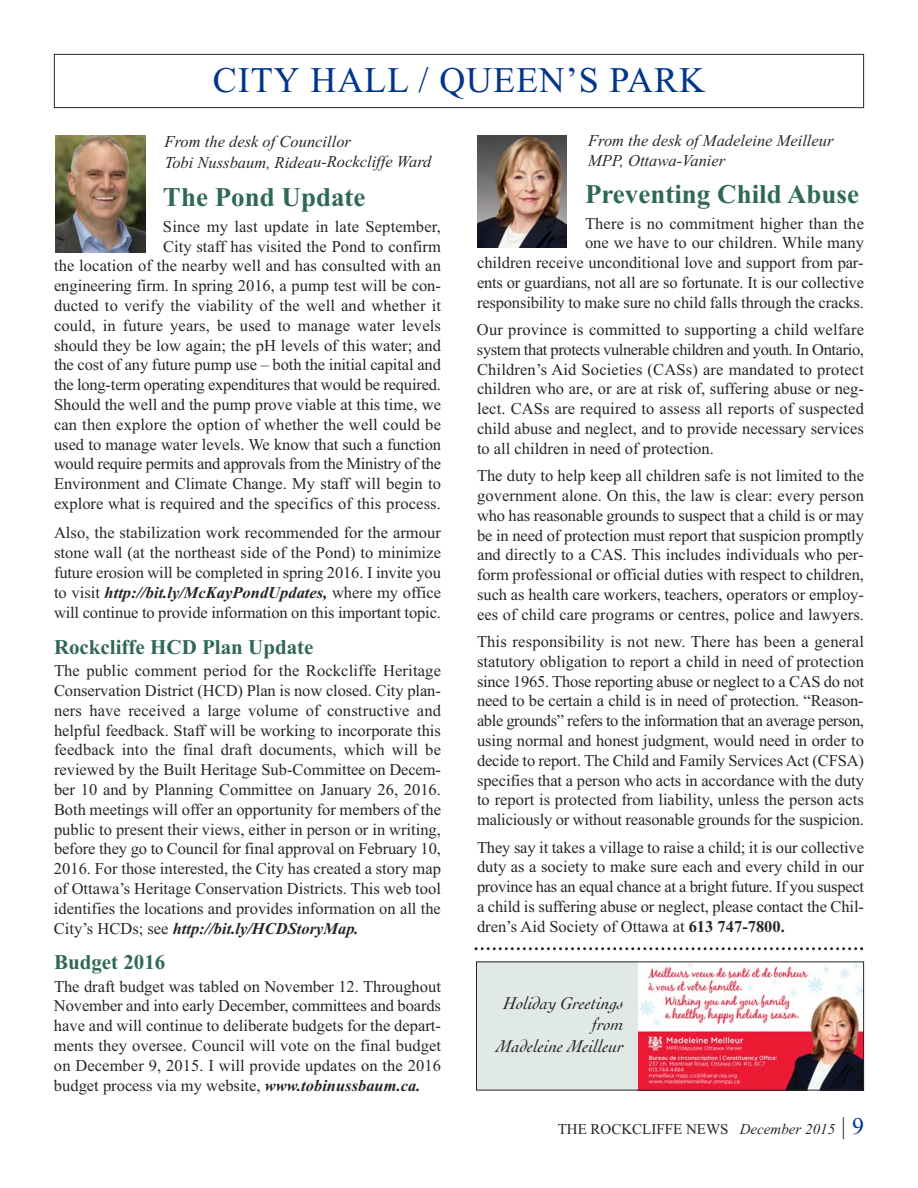
<style>
.page{position:relative;width:918px;height:1188px;background:#fff}
.page>*{position:absolute;margin:0;border:0;box-sizing:border-box;transform-origin:0 0}
.t1{font:36px "Times New Roman";letter-spacing:.025em;color:#00368a}
.t2{font:700 27px "Times New Roman";color:#2f6951}
.t3{font:700 21px "Times New Roman";color:#2f6951}
.t4{font:italic 18px/21.6px "Cochin";color:#272627;text-align:right}
.t5{font:16.5px/19.8px "Times New Roman";color:#272627;text-align:justify}
.t6{font:italic 16.5px/19.8px "Times New Roman";color:#272627}
.t7{font:15px "Times New Roman";color:#272627}
.s1{font-weight:700;font-style:italic}
.s2{font-weight:700}
.s3{font-style:italic}
.s4{font-size:24px}
.s5{font-size:24px;color:#00368a}
</style>
<div class="page">
<img style="left:637px;top:964px;width:225px;height:124px">
<div style="left:476px;top:962px;width:161px;height:128px;background:#e0e9e5"></div>
<div style="left:476px;top:962px;width:388px;height:128px;border:1px solid #272627"></div>
<img style="left:477px;top:135px;width:90px;height:113px">
<div style="left:54px;top:54px;width:810px;height:54px;border:1px solid #272627"></div>
<img style="left:55px;top:135px;width:90px;height:117px">
<svg style="left:475px;top:947px;width:388px;height:3px"></svg>
<h1 class="t1" style="left:213px;top:58px;width:494px">CITY HALL / QUEEN’S PARK</h1>
<p class="t6" style="left:165px;top:131px;width:268px;line-height:20.5px">From the desk of Councillor<br>Tobi Nussbaum, Rideau-Rockcliffe Ward</p>
<h2 class="t2" style="left:163px;top:181px;width:204px">The Pond Update</h2>
<p class="t5" style="left:54px;top:216px;width:389px;text-align:right">Since my last update in late September,<br>City staff has visited the Pond to confirm<br>the location of the nearby well and has consulted with an engineering firm. In spring 2016, a pump test will be con&shy;ducted to verify the viability of the well and whether it could, in future years, be used to manage water levels should they be low again; the pH levels of this water; and the cost of any future pump use – both the initial capital and the long-term operating expenditures that would be required.<br>Should the well and the pump prove viable at this time, we can then explore the option of whether the well could be used to manage water levels. We know that such a function would require permits and approvals from the Ministry of the Environment and Climate Change. My staff will begin to explore what is required and the specifics of this process.</p>
<p class="t5" style="left:54px;top:523px;width:389px">Also, the stabilization work recommended for the armour stone wall (at the northeast side of the Pond) to minimize future erosion will be completed in spring 2016. I invite you to visit <span class="s1">http://bit.ly/McKayPondUpdates,</span> where my office will continue to provide information on this important topic.</p>
<p class="t3" style="left:54px;top:634px;width:261px">Rockcliffe HCD Plan Update</p>
<p class="t5" style="left:54px;top:661px;width:389px">The public comment period for the Rockcliffe Heritage Conservation District (HCD) Plan is now closed. City plan&shy;ners have received a large volume of constructive and helpful feedback. Staff will be working to incorporate this feedback into the final draft documents, which will be reviewed by the Built Heritage Sub-Committee on Decem&shy;ber 10 and by Planning Committee on January 26, 2016.<br>Both meetings will offer an opportunity for members of the public to present their views, either in person or in writing, before they go to Council for final approval on February 10, 2016. For those interested, the City has created a story map of Ottawa’s Heritage Conservation Districts. This web tool identifies the locations and provides information on all the City’s HCDs; see <span class="s1">http://bit.ly/HCDStoryMap.</span></p>
<p class="t3" style="left:54px;top:950px;width:113px">Budget 2016</p>
<p class="t5" style="left:54px;top:976px;width:389px">The draft budget was tabled on November 12. Throughout November and into early December, committees and boards have and will continue to deliberate budgets for the depart&shy;ments they oversee. Council will vote on the final budget on December 9, 2015. I will provide updates on the 2016 budget process via my website, <span class="s1">www.tobinussbaum.ca.</span></p>
<p class="t6" style="left:588px;top:131px;width:247px">From the desk of Madeleine Meilleur<br>MPP, Ottawa-Vanier</p>
<h2 class="t2" style="left:585px;top:178px;width:276px">Preventing Child Abuse</h2>
<p class="t5" style="left:477px;top:213px;width:389px;text-align:right">There is no commitment higher than the<br>one we have to our children. While many<br>children receive unconditional love and support from par&shy;ents or guardians, not all are so fortunate. It is our collective responsibility to make sure no child falls through the cracks.</p>
<p class="t5" style="left:477px;top:319px;width:389px">Our province is committed to supporting a child welfare system that protects vulnerable children and youth. In Ontario, Children’s Aid Societies (CASs) are mandated to protect children who are, or are at risk of, suffering abuse or neg&shy;lect. CASs are required to assess all reports of suspected child abuse and neglect, and to provide necessary services to all children in need of protection.</p>
<p class="t5" style="left:477px;top:466px;width:389px">The duty to help keep all children safe is not limited to the government alone. On this, the law is clear: every person who has reasonable grounds to suspect that a child is or may be in need of protection must report that suspicion promptly and directly to a CAS. This includes individuals who per&shy;form professional or official duties with respect to children, such as health care workers, teachers, operators or employ&shy;ees of child care programs or centres, police and lawyers.</p>
<p class="t5" style="left:477px;top:631px;width:389px">This responsibility is not new. There has been a general statutory obligation to report a child in need of protection since 1965. Those reporting abuse or neglect to a CAS do not need to be certain a child is in need of protection. “Reason&shy;able grounds” refers to the information that an average person, using normal and honest judgment, would need in order to decide to report. The Child and Family Services Act (CFSA) specifies that a person who acts in accordance with the duty to report is protected from liability, unless the person acts maliciously or without reasonable grounds for the suspicion.</p>
<p class="t5" style="left:477px;top:837px;width:389px">They say it takes a village to raise a child; it is our collective duty as a society to make sure each and every child in our province has an equal chance at a bright future. If you suspect a child is suffering abuse or neglect, please contact the Chil&shy;dren’s Aid Society of Ottawa at <span class="s2">613 747-7800.</span></p>
<p class="t4" style="left:497px;top:992px;width:129px">Holiday Greetings from<br>Madeleine Meilleur</p>
<p class="t7" style="left:558px;top:1120px;width:308px">THE ROCKCLIFFE NEWS <span class="s3">December 2015</span> <span class="s4">|</span> <span class="s5">9</span></p>
</div>
